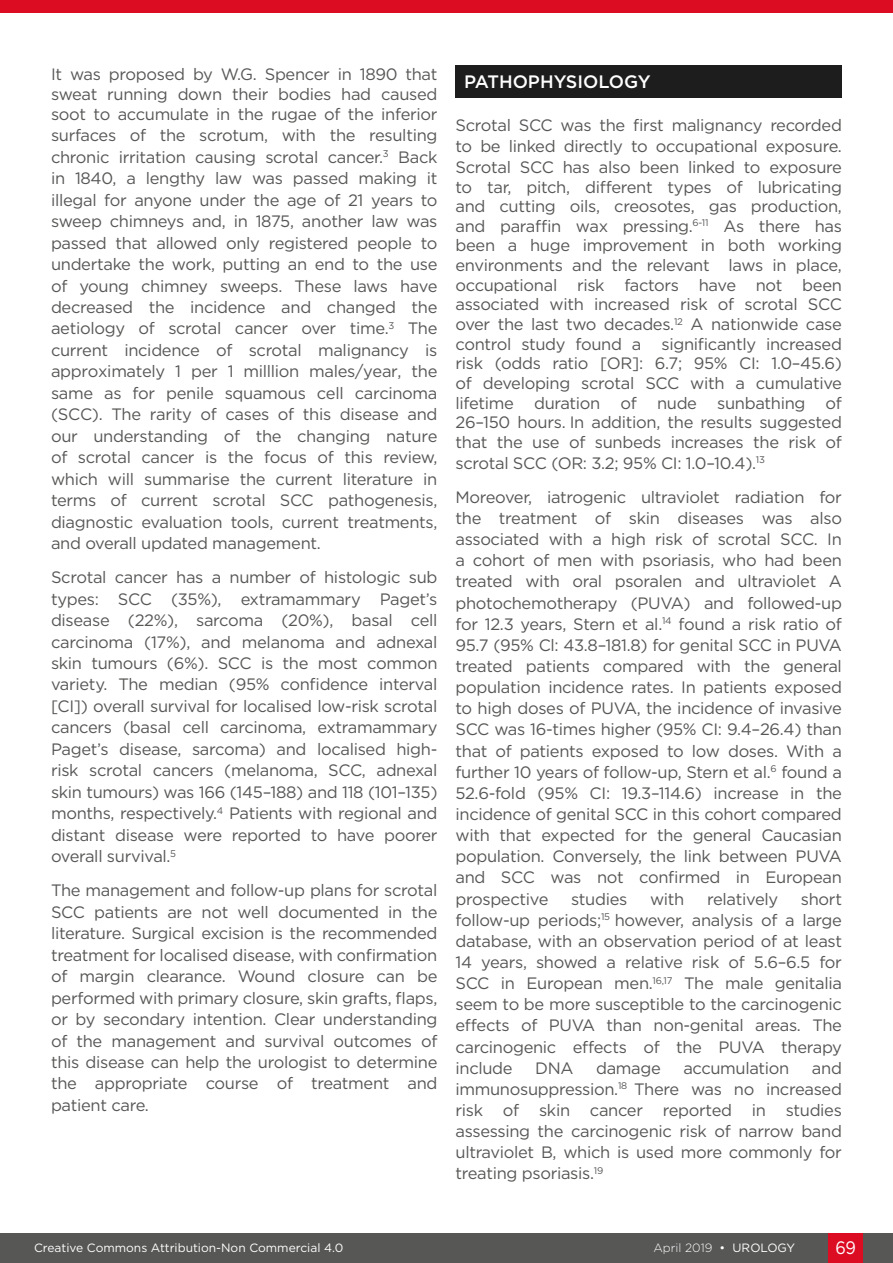
<style>
.page{position:relative;width:893px;height:1263px;background:#fff}
.page>*{position:absolute;margin:0;border:0;box-sizing:border-box;transform-origin:0 0}
.H1__Heading_1{font:500 18px "Gotham";color:#fff}
.t1{font:18px "Gotham";color:#fff;scale:.9 1}
.Body_Text{font:16.5px/21.5px "Gotham";letter-spacing:-.02em;color:#575756;text-align:justify}
.t2{font:12px "Gotham";color:#fff}
.t3{font:300 12px "Gotham";color:#fff}
.s1{font-weight:400}
</style>
<div class="page">
<div style="left:0;top:1233px;width:893px;height:30px;background:#575756"></div>
<div style="left:829px;top:1233px;width:34px;height:30px;background:#dc0c23"></div>
<div style="left:0;top:0;width:893px;height:13px;background:#dc0c23"></div>
<div style="left:455px;top:65px;width:387px;height:33px;background:#1d1d1d"></div>
<p class="Body_Text" style="left:51px;top:64px;width:388px;line-height:20px">It was proposed by W.G. Spencer in 1890 that sweat running down their bodies had caused soot to accumulate in the rugae of the inferior</p>
<p class="Body_Text" style="left:51px;top:124px;width:388px">surfaces of the scrotum, with the resulting chronic irritation causing scrotal cancer.<sup>3</sup> Back in 1840, a lengthy law was passed making it illegal for anyone under the age of 21 years to sweep chimneys and, in 1875, another law was passed that allowed only registered people to undertake the work, putting an end to the use of young chimney sweeps. These laws have decreased the incidence and changed the aetiology of scrotal cancer over time.<sup>3</sup> The current incidence of scrotal malignancy is approximately 1 per 1 milllion males/year, the same as for penile squamous cell carcinoma (SCC). The rarity of cases of this disease and our understanding of the changing nature of scrotal cancer is the focus of this review, which will summarise the current literature in terms of current scrotal SCC pathogenesis, diagnostic evaluation tools, current treatments, and overall updated management.</p>
<p class="Body_Text" style="left:51px;top:566px;width:388px">Scrotal cancer has a number of histologic sub types: SCC (35%), extramammary Paget’s disease (22%), sarcoma (20%), basal cell carcinoma (17%), and melanoma and adnexal skin tumours (6%). SCC is the most common variety. The median (95% confidence interval [CI]) overall survival for localised low-risk scrotal cancers (basal cell carcinoma, extramammary Paget’s disease, sarcoma) and localised high&shy;risk scrotal cancers (melanoma, SCC, adnexal skin tumours) was 166 (145–188) and 118 (101–135) months, respectively.<sup>4</sup> Patients with regional and distant disease were reported to have poorer overall survival.<sup>5</sup></p>
<p class="Body_Text" style="left:51px;top:879px;width:388px">The management and follow-up plans for scrotal SCC patients are not well documented in the literature. Surgical excision is the recommended treatment for localised disease, with confirmation of margin clearance. Wound closure can be performed with primary closure, skin grafts, flaps, or by secondary intention. Clear understanding of the management and survival outcomes of this disease can help the urologist to determine the appropriate course of treatment and patient care.</p>
<p class="H1__Heading_1" style="left:464px;top:70px;width:188px">PATHOPHYSIOLOGY</p>
<p class="Body_Text" style="left:455px;top:114px;width:388px">Scrotal SCC was the first malignancy recorded to be linked directly to occupational exposure.<br>Scrotal SCC has also been linked to exposure</p>
<p class="Body_Text" style="left:455px;top:176px;width:388px;line-height:19.6px">to tar, pitch, different types of lubricating and cutting oils, creosotes, gas production, and paraffin wax pressing.<sup>6-11</sup> As there has been a huge improvement in both working environments and the relevant laws in place, occupational risk factors have not been associated with increased risk of scrotal SCC over the last two decades.<sup>12</sup> A nationwide case control study found a significantly increased risk (odds ratio [OR]: 6.7; 95% CI: 1.0–45.6) of developing scrotal SCC with a cumulative lifetime duration of nude sunbathing of 26–150 hours. In addition, the results suggested that the use of sunbeds increases the risk of</p>
<p class="Body_Text" style="left:455px;top:452px;width:311px">scrotal SCC (OR: 3.2; 95% CI: 1.0–10.4).<sup>13</sup></p>
<p class="Body_Text" style="left:455px;top:486px;width:388px">Moreover, iatrogenic ultraviolet radiation for the treatment of skin diseases was also associated with a high risk of scrotal SCC. In a cohort of men with psoriasis, who had been treated with oral psoralen and ultraviolet A photochemotherapy (PUVA) and followed-up for 12.3 years, Stern et al.<sup>14</sup> found a risk ratio of 95.7 (95% Cl: 43.8–181.8) for genital SCC in PUVA treated patients compared with the general population incidence rates. In patients exposed to high doses of PUVA, the incidence of invasive SCC was 16-times higher (95% CI: 9.4–26.4) than that of patients exposed to low doses. With a further 10 years of follow-up, Stern et al.<sup>6</sup> found a 52.6-fold (95% CI: 19.3–114.6) increase in the incidence of genital SCC in this cohort compared with that expected for the general Caucasian population. Conversely, the link between PUVA and SCC was not confirmed in European prospective</p>
<p class="Body_Text" style="left:455px;top:888px;width:388px;text-indent:345px">short follow-up periods;<sup>15</sup> however, analysis of a large database, with an observation period of at least 14 years, showed a relative risk of 5.6–6.5 for SCC in European men.<sup>16,17</sup> The male genitalia seem to be more susceptible to the carcinogenic effects of PUVA than non-genital areas. The carcinogenic effects of the PUVA therapy include</p>
<p class="Body_Text" style="left:571px;top:888px;width:58px">studies</p>
<p class="Body_Text" style="left:650px;top:888px;width:36px">with</p>
<p class="Body_Text" style="left:707px;top:888px;width:72px">relatively</p>
<p class="Body_Text" style="left:455px;top:1057px;width:388px;text-indent:356px">and immunosuppression.<sup>18</sup> There was no increased risk of skin cancer reported in studies assessing the carcinogenic risk of narrow band ultraviolet B, which is used more commonly for treating psoriasis.<sup>19</sup></p>
<p class="Body_Text" style="left:535px;top:1057px;width:40px">DNA</p>
<p class="Body_Text" style="left:596px;top:1057px;width:66px">damage</p>
<p class="Body_Text" style="left:683px;top:1057px;width:108px">accumulation</p>
<p class="t2" style="left:34px;top:1240px;width:311px">Creative Commons Attribution-Non Commercial 4.0</p>
<p class="t3" style="left:653px;top:1240px;width:143px">April 2019 <span class="s1">• UROLOGY</span></p>
<p class="t1" style="left:835px;top:1236px;width:24px">69</p>
</div>
